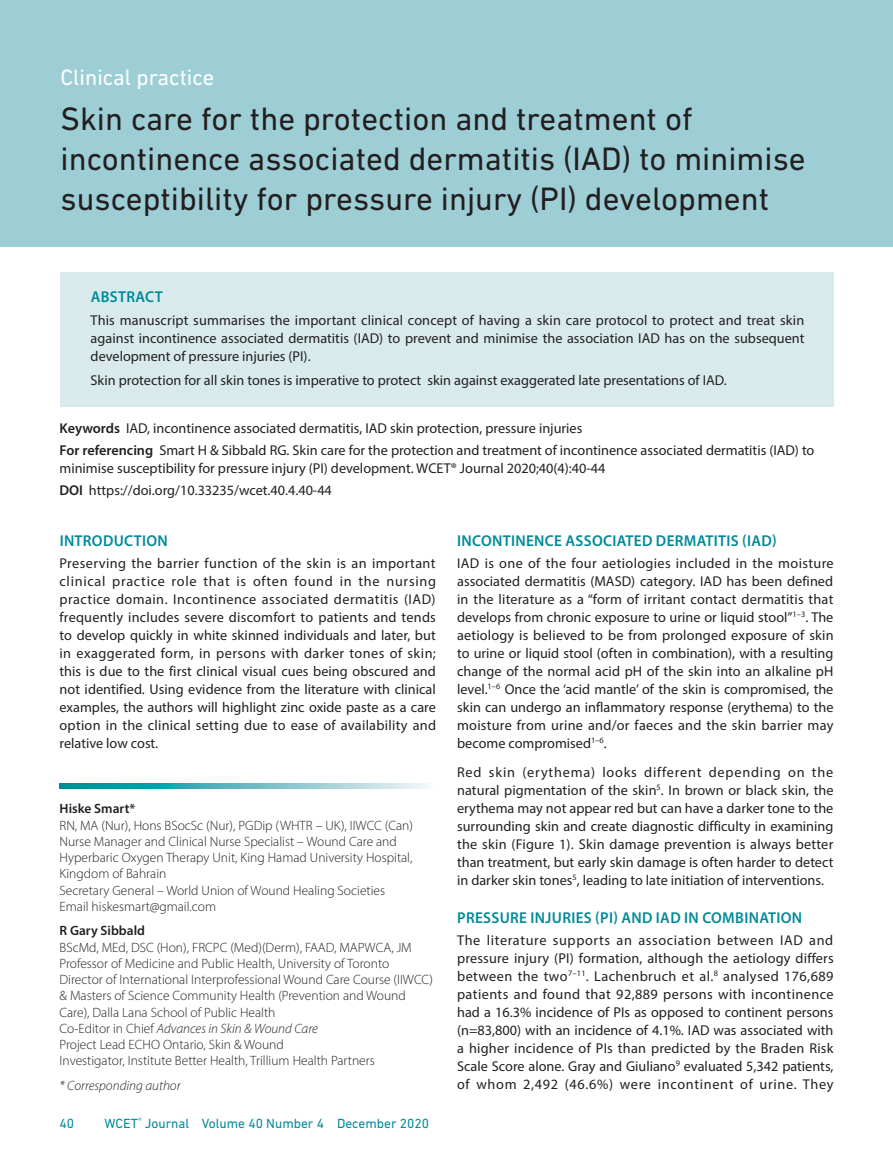
<style>
.page{position:relative;width:893px;height:1149px;background:#fff}
.page>*{position:absolute;margin:0;border:0;box-sizing:border-box;transform-origin:0 0}
.t1{font:33px/39.6px "DIN Next LT Pro";color:#231f20}
.t2{font:22.5px "DIN Next LT Pro";color:#fff}
.t3{font:600 15.75px "Myriad Pro";letter-spacing:.02em;color:#008a97}
.t4{font:14.25px/18px "Myriad Pro";color:#231f20;text-align:justify}
.t5{font:300 13.5px/16.2px "Myriad Pro";color:#231f20}
.t6{font:13.5px "DIN Next LT Pro";color:#008a97}
.t7{font:600 13.5px "Myriad Pro";color:#231f20}
.t8{font:italic 300 13.5px "Myriad Pro";color:#231f20}
.s1{font-weight:600}
.s2{font-style:italic}
</style>
<div class="page">
<div style="left:0;top:0;width:893px;height:246px;background:#9dced5"></div>
<div style="left:60px;top:273px;width:773px;height:134px;background:#d8eaec"></div>
<svg style="left:60px;top:783px;width:368px;height:5px;background:#64bac3"></svg>
<h2 class="t2" style="left:61px;top:64px;width:155px">Clinical practice</h2>
<h1 class="t1" style="left:61px;top:99px;width:747px">Skin care for the protection and treatment of incontinence associated dermatitis (IAD) to minimise susceptibility for pressure injury (PI) development</h1>
<p class="t3" style="left:91px;top:287px;width:74px">ABSTRACT</p>
<p class="t4" style="left:91px;top:310px;width:715px">This manuscript summarises the important clinical concept of having a skin care protocol to protect and treat skin against incontinence associated dermatitis (IAD) to prevent and minimise the association IAD has on the subsequent development of pressure injuries (PI).</p>
<p class="t4" style="left:91px;top:371px;width:638px">Skin protection for all skin tones is imperative to protect skin against exaggerated late presentations of IAD.</p>
<p class="t4" style="left:60px;top:416px;width:756px;line-height:22.2px"><span class="s1">Keywords</span> IAD, incontinence associated dermatitis, IAD skin protection, pressure injuries<br><span class="s1">For referencing</span> Smart H &amp; Sibbald RG. Skin care for the protection and treatment of incontinence associated dermatitis (IAD) to</p>
<p class="t4" style="left:60px;top:456px;width:547px;line-height:22.2px">minimise susceptibility for pressure injury (PI) development. WCET® Journal 2020;40(4):40-44<br><span class="s1">DOI</span> https://doi.org/10.33235/wcet.40.4.40-44</p>
<p class="t3" style="left:60px;top:530px;width:110px">INTRODUCTION</p>
<p class="t4" style="left:60px;top:553px;width:378px">Preserving the barrier function of the skin is an important clinical practice role that is often found in the nursing practice domain. Incontinence associated dermatitis (IAD) frequently includes severe discomfort to patients and tends to develop quickly in white skinned individuals and later, but in exaggerated form, in persons with darker tones of skin; this is due to the first clinical visual cues being obscured and not identified. Using evidence from the literature with clinical examples, the authors will highlight zinc oxide paste as a care option in the clinical setting due to ease of availability and relative low cost.</p>
<p class="t7" style="left:60px;top:800px;width:77px">Hiske Smart*</p>
<p class="t5" style="left:60px;top:816px;width:355px">RN, MA (Nur), Hons BSocSc (Nur), PGDip (WHTR – UK), IIWCC (Can)<br>Nurse Manager and Clinical Nurse Specialist – Wound Care and Hyperbaric Oxygen Therapy Unit, King Hamad University Hospital, Kingdom of Bahrain<br>Secretary General – World Union of Wound Healing Societies Email hiskesmart@gmail.com</p>
<p class="t7" style="left:60px;top:922px;width:87px">R Gary Sibbald</p>
<p class="t5" style="left:60px;top:938px;width:375px">BScMd, MEd, DSC (Hon), FRCPC (Med)(Derm), FAAD, MAPWCA, JM Professor of Medicine and Public Health, University of Toronto Director of International Interprofessional Wound Care Course (IIWCC) &amp; Masters of Science Community Health (Prevention and Wound Care), Dalla Lana School of Public Health<br>Co-Editor in Chief <span class="s2">Advances in Skin &amp; Wound Care<br></span>Project Lead ECHO Ontario, Skin &amp; Wound<br>Investigator, Institute Better Health, Trillium Health Partners</p>
<p class="t8" style="left:60px;top:1076px;width:123px">* Corresponding author</p>
<p class="t6" style="left:60px;top:1114px;width:16px">40</p>
<p class="t6" style="left:105px;top:1114px;width:326px">WCET<sup>®</sup> Journal Volume 40 Number 4 December 2020</p>
<p class="t3" style="left:457px;top:530px;width:321px">INCONTINENCE ASSOCIATED DERMATITIS (IAD)</p>
<p class="t4" style="left:457px;top:553px;width:378px">IAD is one of the four aetiologies included in the moisture associated dermatitis (MASD) category. IAD has been defined in the literature as a “form of irritant contact dermatitis that develops from chronic exposure to urine or liquid stool”<sup>1–3</sup>. The aetiology is believed to be from prolonged exposure of skin to urine or liquid stool (often in combination), with a resulting change of the normal acid pH of the skin into an alkaline pH level.<sup>1–6</sup> Once the ‘acid mantle’ of the skin is compromised, the skin can undergo an inflammatory response (erythema) to the moisture from urine and/or faeces and the skin barrier may become compromised<sup>1–6</sup>.</p>
<p class="t4" style="left:457px;top:762px;width:378px">Red skin (erythema) looks different depending on the natural pigmentation of the skin<sup>5</sup>. In brown or black skin, the erythema may not appear red but can have a darker tone to the surrounding skin and create diagnostic difficulty in examining the skin (Figure 1). Skin damage prevention is always better than treatment, but early skin damage is often harder to detect in darker skin tones<sup>5</sup>, leading to late initiation of interventions.</p>
<p class="t3" style="left:457px;top:907px;width:346px">PRESSURE INJURIES (PI) AND IAD IN COMBINATION</p>
<p class="t4" style="left:457px;top:930px;width:378px">The literature supports an association between IAD and pressure injury (PI) formation, although the aetiology differs between the two<sup>7–11</sup>. Lachenbruch et al.<sup>8</sup> analysed 176,689 patients and found that 92,889 persons with incontinence had a 16.3% incidence of PIs as opposed to continent persons (n=83,800) with an incidence of 4.1%. IAD was associated with a higher incidence of PIs than predicted by the Braden Risk Scale Score alone. Gray and Giuliano<sup>9</sup> evaluated 5,342 patients, of whom 2,492 (46.6%) were incontinent of urine. They</p>
</div>
